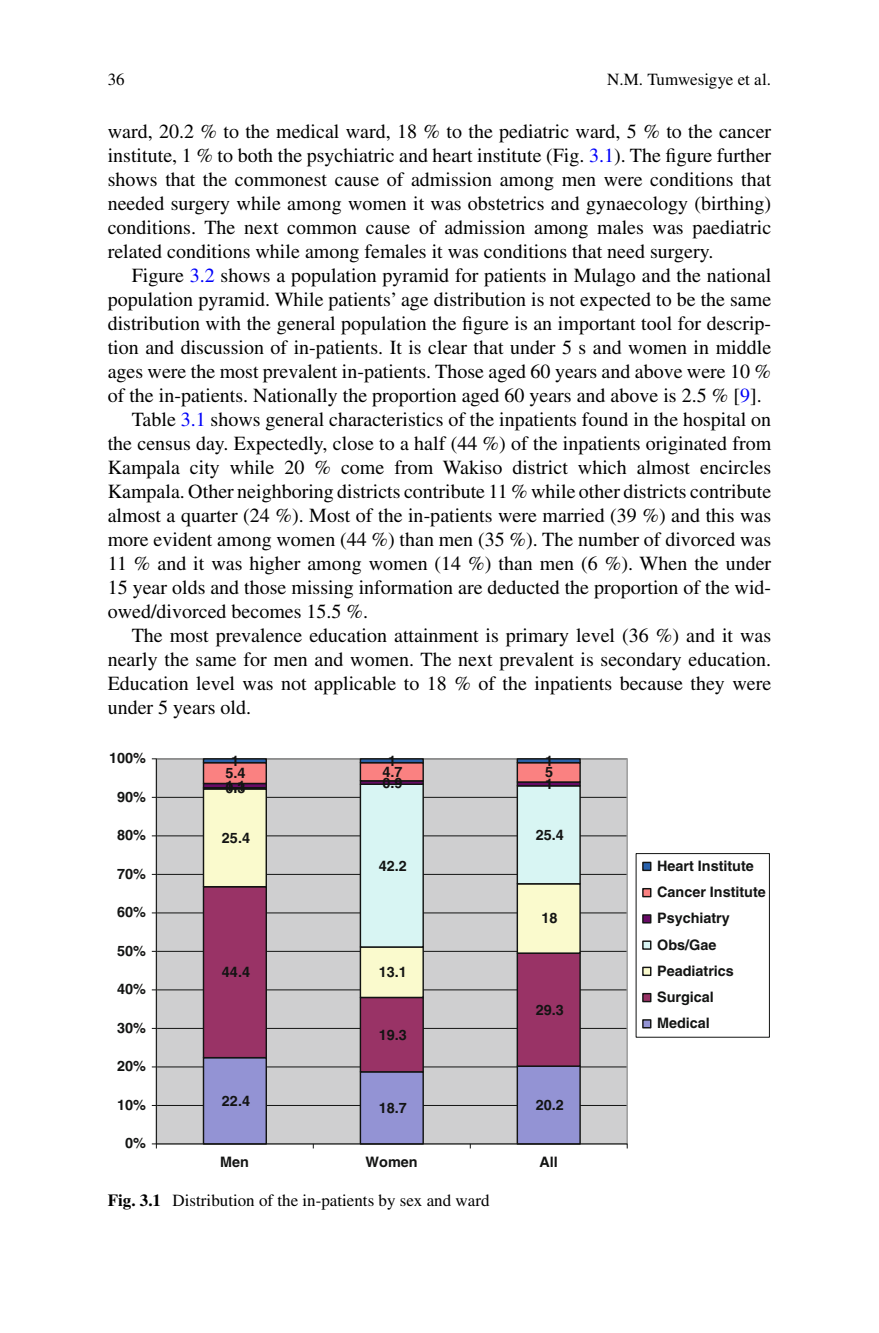
<style>
.page{position:relative;width:879px;height:1333px;background:#fff}
.page>*{position:absolute;margin:0;border:0;box-sizing:border-box;transform-origin:0 0}
.t1{font:20px/24px "Gggvnd Times";color:#000;text-align:justify}
.t2{font:17px "Gggvnd Times";color:#000}
.t3{font:700 14.4px/26.2px "Cdnxlc Helvetica";color:#131413}
.s1{color:#0000fa}
.s2{font-family:"Wmggcq Times";font-weight:700}
</style>
<div class="page">
<div style="left:156px;top:758px;width:471px;height:385px;background:#cfcfd0"></div>
<hr style="left:156px;top:797px;width:471px;height:1px;background:#131413">
<hr style="left:156px;top:835px;width:471px;height:1px;background:#131413">
<hr style="left:156px;top:874px;width:471px;height:1px;background:#131413">
<hr style="left:156px;top:912px;width:471px;height:1px;background:#131413">
<hr style="left:156px;top:951px;width:471px;height:1px;background:#131413">
<hr style="left:156px;top:989px;width:471px;height:1px;background:#131413">
<hr style="left:156px;top:1028px;width:471px;height:1px;background:#131413">
<hr style="left:156px;top:1066px;width:471px;height:1px;background:#131413">
<hr style="left:156px;top:1105px;width:471px;height:1px;background:#131413">
<div style="left:203px;top:1057px;width:63px;height:86px;background:#9393d4"></div>
<div style="left:203px;top:1056px;width:64px;height:88px;border:1px solid #131413"></div>
<div style="left:360px;top:1071px;width:63px;height:72px;background:#9393d4"></div>
<div style="left:360px;top:1071px;width:64px;height:73px;border:1px solid #131413"></div>
<div style="left:517px;top:1066px;width:63px;height:77px;background:#9393d4"></div>
<div style="left:516px;top:1065px;width:65px;height:79px;border:1px solid #131413"></div>
<div style="left:203px;top:886px;width:63px;height:171px;background:#936"></div>
<div style="left:203px;top:886px;width:64px;height:172px;border:1px solid #131413"></div>
<div style="left:360px;top:997px;width:63px;height:74px;background:#936"></div>
<div style="left:360px;top:996px;width:64px;height:76px;border:1px solid #131413"></div>
<div style="left:517px;top:953px;width:63px;height:113px;background:#936"></div>
<div style="left:516px;top:952px;width:65px;height:114px;border:1px solid #131413"></div>
<div style="left:203px;top:789px;width:63px;height:97px;background:#fafacd"></div>
<div style="left:203px;top:788px;width:64px;height:99px;border:1px solid #131413"></div>
<div style="left:360px;top:946px;width:63px;height:51px;background:#fafacd"></div>
<div style="left:360px;top:946px;width:64px;height:52px;border:1px solid #131413"></div>
<div style="left:517px;top:883px;width:63px;height:70px;background:#fafacd"></div>
<div style="left:516px;top:883px;width:65px;height:70px;border:1px solid #131413"></div>
<div style="left:203px;top:787px;width:64px;height:2px;border:1px solid #131413"></div>
<div style="left:360px;top:784px;width:63px;height:162px;background:#d8f5f3"></div>
<div style="left:360px;top:783px;width:64px;height:164px;border:1px solid #131413"></div>
<div style="left:517px;top:785px;width:63px;height:98px;background:#d8f5f3"></div>
<div style="left:516px;top:785px;width:65px;height:99px;border:1px solid #131413"></div>
<svg style="left:205px;top:784px;width:60px;height:2px"></svg>
<div style="left:203px;top:782px;width:64px;height:6px;border:1px solid #131413"></div>
<hr style="left:360px;top:780px;width:63px;height:4px;background:#680b66">
<div style="left:360px;top:780px;width:64px;height:5px;border:1px solid #131413"></div>
<hr style="left:517px;top:782px;width:63px;height:3px;background:#680b66">
<div style="left:516px;top:781px;width:65px;height:5px;border:1px solid #131413"></div>
<div style="left:203px;top:762px;width:63px;height:21px;background:#fa8181"></div>
<div style="left:203px;top:762px;width:64px;height:22px;border:1px solid #131413"></div>
<div style="left:360px;top:762px;width:63px;height:18px;background:#fa8181"></div>
<div style="left:360px;top:762px;width:64px;height:19px;border:1px solid #131413"></div>
<div style="left:517px;top:762px;width:63px;height:20px;background:#fa8181"></div>
<div style="left:516px;top:762px;width:65px;height:20px;border:1px solid #131413"></div>
<hr style="left:203px;top:758px;width:63px;height:4px;background:#2a62ac">
<div style="left:203px;top:758px;width:64px;height:5px;border:1px solid #131413"></div>
<hr style="left:360px;top:758px;width:63px;height:4px;background:#2a62ac">
<div style="left:360px;top:758px;width:64px;height:5px;border:1px solid #131413"></div>
<hr style="left:517px;top:758px;width:63px;height:4px;background:#2a62ac">
<div style="left:516px;top:758px;width:65px;height:5px;border:1px solid #131413"></div>
<hr style="left:156px;top:758px;width:1px;height:385px;background:#131413">
<svg style="left:151px;top:1143px;width:477px;height:6px"></svg>
<div style="left:636px;top:853px;width:134px;height:184px;border:1px solid #131413"></div>
<svg style="left:644px;top:863px;width:5px;height:6px"></svg>
<div style="left:642px;top:861px;width:9px;height:10px;border:1px solid #131413"></div>
<svg style="left:644px;top:889px;width:5px;height:6px"></svg>
<div style="left:642px;top:887px;width:9px;height:10px;border:1px solid #131413"></div>
<div style="left:643px;top:914px;width:8px;height:8px;background:#680b66"></div>
<div style="left:642px;top:914px;width:9px;height:9px;border:1px solid #131413"></div>
<div style="left:643px;top:941px;width:8px;height:8px;background:#d8f5f3"></div>
<div style="left:642px;top:940px;width:9px;height:9px;border:1px solid #131413"></div>
<svg style="left:644px;top:968px;width:5px;height:6px"></svg>
<div style="left:642px;top:966px;width:9px;height:10px;border:1px solid #131413"></div>
<svg style="left:644px;top:994px;width:5px;height:6px"></svg>
<div style="left:642px;top:992px;width:9px;height:10px;border:1px solid #131413"></div>
<div style="left:643px;top:1019px;width:8px;height:8px;background:#9393d4"></div>
<div style="left:642px;top:1019px;width:9px;height:9px;border:1px solid #131413"></div>
<p class="t2" style="left:108px;top:73px;width:18px">36</p>
<p class="t1" style="left:108px;top:121px;width:665px">ward, 20.2 % to the medical ward, 18 % to the pediatric ward, 5 % to the cancer institute, 1 % to both the psychiatric and heart institute (Fig. <span class="s1">3.1</span> ). The figure further shows that the commonest cause of admission among men were conditions that needed surgery while among women it was obstetrics and gynaecology (birthing) conditions. The next common cause of admission among males was paediatric related conditions while among females it was conditions that need surgery.</p>
<p class="t1" style="left:132px;top:265px;width:641px">Figure <span class="s1">3.2</span> shows a population pyramid for patients in Mulago and the national</p>
<p class="t1" style="left:108px;top:289px;width:665px">population pyramid. While patients’ age distribution is not expected to be the same</p>
<p class="t1" style="left:108px;top:313px;width:665px">distribution with the general population the figure is an important tool for descrip-</p>
<p class="t1" style="left:108px;top:337px;width:665px">tion and discussion of in-patients. It is clear that under 5 s and women in middle</p>
<p class="t1" style="left:108px;top:361px;width:665px">ages were the most prevalent in-patients. Those aged 60 years and above were 10 %</p>
<p class="t1" style="left:108px;top:385px;width:655px">of the in-patients. Nationally the proportion aged 60 years and above is 2.5 % [ <span class="s1">9</span> ].</p>
<p class="t1" style="left:132px;top:409px;width:641px">Table <span class="s1">3.1</span> shows general characteristics of the inpatients found in the hospital on</p>
<p class="t1" style="left:108px;top:433px;width:665px">the census day. Expectedly, close to a half (44 %) of the inpatients originated from</p>
<p class="t1" style="left:108px;top:457px;width:665px">Kampala city while 20 % come from Wakiso district which almost encircles</p>
<p class="t1" style="left:108px;top:481px;width:665px">Kampala. Other neighboring districts contribute 11 % while other districts contribute</p>
<p class="t1" style="left:108px;top:505px;width:665px">almost a quarter (24 %). Most of the in-patients were married (39 %) and this was</p>
<p class="t1" style="left:108px;top:529px;width:665px">more evident among women (44 %) than men (35 %). The number of divorced was</p>
<p class="t1" style="left:108px;top:553px;width:665px">11 % and it was higher among women (14 %) than men (6 %). When the under</p>
<p class="t1" style="left:108px;top:577px;width:665px">15 year olds and those missing information are deducted the proportion of the wid-</p>
<p class="t1" style="left:108px;top:601px;width:262px">owed/divorced becomes 15.5 %.</p>
<p class="t1" style="left:132px;top:625px;width:641px">The most prevalence education attainment is primary level (36 %) and it was</p>
<p class="t1" style="left:108px;top:649px;width:665px">nearly the same for men and women. The next prevalent is secondary education.</p>
<p class="t1" style="left:108px;top:673px;width:665px">Education level was not applicable to 18 % of the inpatients because they were</p>
<p class="t1" style="left:108px;top:697px;width:145px">under 5 years old.</p>
<p class="t2" style="left:607px;top:73px;width:165px">N.M. Tumwesigye et al.</p>
<p class="t3" style="left:109px;top:746px;width:38px">100%</p>
<p class="t3" style="left:117px;top:784px;width:30px">90%</p>
<p class="t3" style="left:117px;top:823px;width:30px">80%</p>
<p class="t3" style="left:117px;top:861px;width:30px">70%</p>
<p class="t3" style="left:117px;top:900px;width:30px">60%</p>
<p class="t3" style="left:117px;top:938px;width:30px">50%</p>
<p class="t3" style="left:117px;top:977px;width:30px">40%</p>
<p class="t3" style="left:117px;top:1015px;width:30px">30%</p>
<p class="t3" style="left:117px;top:1054px;width:30px">20%</p>
<p class="t3" style="left:117px;top:1092px;width:30px">10%</p>
<p class="t3" style="left:125px;top:1131px;width:22px">0%</p>
<p class="t3" style="left:231px;top:748px;width:10px">1</p>
<p class="t3" style="left:388px;top:748px;width:10px">1</p>
<p class="t3" style="left:545px;top:748px;width:10px">1</p>
<p class="t3" style="left:226px;top:761px;width:22px">5.4</p>
<p class="t3" style="left:382px;top:759px;width:22px">4.7</p>
<p class="t3" style="left:545px;top:760px;width:10px">5</p>
<p class="t3" style="left:226px;top:773px;width:22px">1.1</p>
<p class="t3" style="left:382px;top:770px;width:22px">0.9</p>
<p class="t3" style="left:545px;top:771px;width:10px">1</p>
<p class="t3" style="left:226px;top:776px;width:22px">0.3</p>
<p class="t3" style="left:222px;top:825px;width:30px">25.4</p>
<p class="t3" style="left:536px;top:822px;width:30px">25.4</p>
<p class="t3" style="left:379px;top:853px;width:30px">42.2</p>
<p class="t3" style="left:541px;top:906px;width:18px">18</p>
<p class="t3" style="left:222px;top:960px;width:30px">44.4</p>
<p class="t3" style="left:379px;top:960px;width:30px">13.1</p>
<p class="t3" style="left:536px;top:997px;width:30px">29.3</p>
<p class="t3" style="left:379px;top:1022px;width:30px">19.3</p>
<p class="t3" style="left:222px;top:1088px;width:30px">22.4</p>
<p class="t3" style="left:379px;top:1095px;width:30px">18.7</p>
<p class="t3" style="left:536px;top:1092px;width:30px">20.2</p>
<p class="t3" style="left:220px;top:1149px;width:30px">Men</p>
<p class="t3" style="left:366px;top:1149px;width:53px">Women</p>
<p class="t3" style="left:539px;top:1149px;width:20px">All</p>
<p class="t2" style="left:108px;top:1193px;width:383px"><span class="s2">Fig. 3.1</span> Distribution of the in-patients by sex and ward</p>
<p class="t3" style="left:657px;top:854px;width:110px">Heart Institute<br>Cancer Institute<br>Psychiatry<br>Obs/Gae<br>Peadiatrics<br>Surgical<br>Medical</p>
</div>
